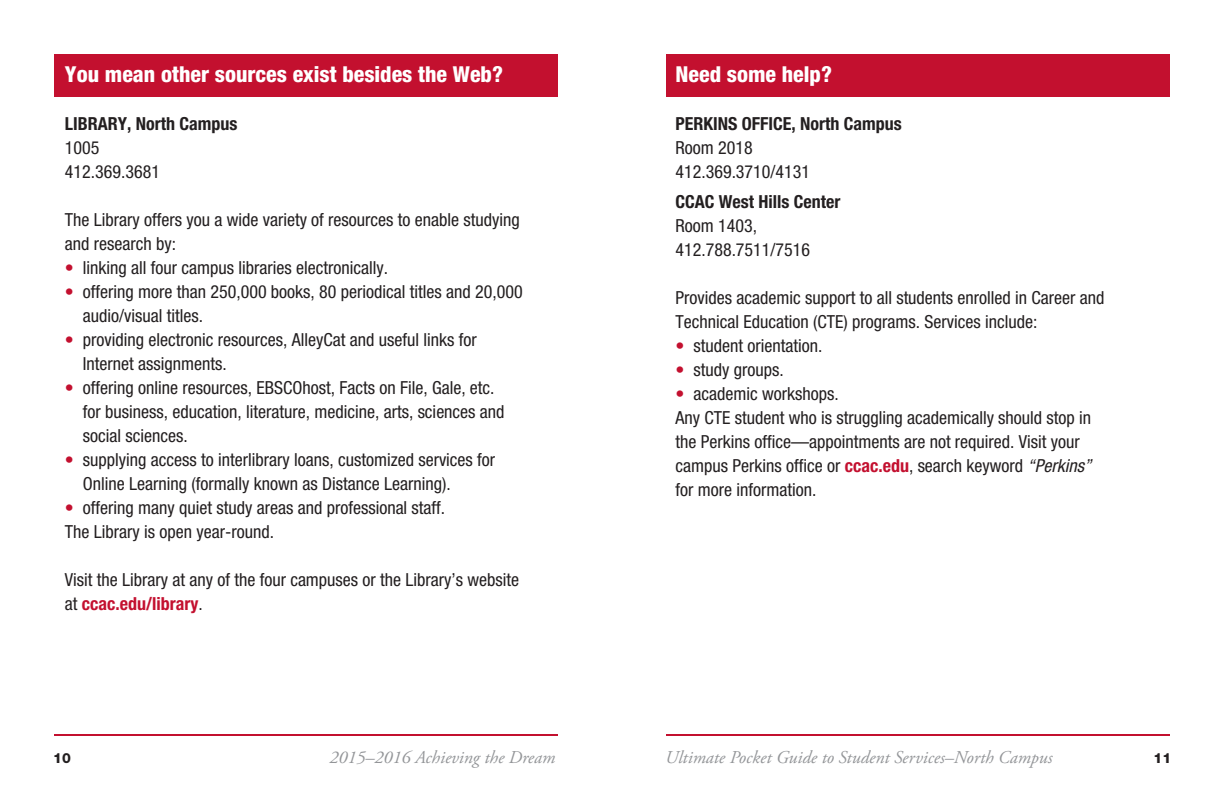
<style>
.page{position:relative;width:1224px;height:792px;background:#fff}
.page>*{position:absolute;margin:0;border:0;box-sizing:border-box;transform-origin:0 0}
.heads{font:800 condensed 22px "Helvetica Neue LT Std";color:#fff}
.text{font:condensed 18px/24px "Helvetica Neue LT Std";color:#231f20}
.t1{font:italic 18px "Adobe Garamond Pro";color:#939598}
.subs{font:700 condensed 18px "Helvetica Neue LT Std";color:#231f20}
.text-2{font:700 condensed 18px "Helvetica Neue LT Std";color:#231f20}
.t2{font:800 14px "Helvetica Neue LT Std";color:#231f20}
.s1{color:#c3102f}
.s2{font-weight:700;color:#c3102f}
.s3{font-style:italic}
</style>
<div class="page">
<div style="left:54px;top:54px;width:504px;height:42px;background:#c3102f"></div>
<hr style="left:54px;top:734px;width:504px;height:2px;background:#c3102f">
<div style="left:666px;top:54px;width:504px;height:42px;background:#c3102f"></div>
<hr style="left:666px;top:734px;width:504px;height:2px;background:#c3102f">
<p class="heads" style="left:65px;top:60px;width:440px">You mean other sources exist besides the Web?</p>
<p class="subs" style="left:65px;top:112px;width:174px">LIBRARY, North Campus</p>
<p class="text" style="left:65px;top:135px;width:36px">1005</p>
<p class="text" style="left:65px;top:159px;width:97px">412.369.3681</p>
<p class="text" style="left:65px;top:207px;width:456px">The Library offers you a wide variety of resources to enable studying and research by:</p>
<p class="text" style="left:65px;top:255px;width:325px"><span class="s1">•</span> linking all four campus libraries electronically.</p>
<p class="text" style="left:83px;top:279px;width:441px;text-indent:-18px"><span class="s1">•</span> offering more than 250,000 books, 80 periodical titles and 20,000 audio/visual titles.</p>
<p class="text" style="left:83px;top:327px;width:395px;text-indent:-18px"><span class="s1">•</span> providing electronic resources, AlleyCat and useful links for<br>Internet assignments.</p>
<p class="text" style="left:83px;top:375px;width:423px;text-indent:-18px"><span class="s1">•</span> offering online resources, EBSCOhost, Facts on File, Gale, etc. for business, education, literature, medicine, arts, sciences and social sciences.</p>
<p class="text" style="left:83px;top:447px;width:414px;text-indent:-18px"><span class="s1">•</span> supplying access to interlibrary loans, customized services for<br>Online Learning (formally known as Distance Learning).</p>
<p class="text" style="left:65px;top:495px;width:382px"><span class="s1">•</span> offering many quiet study areas and professional staff.</p>
<p class="text" style="left:65px;top:519px;width:211px">The Library is open year-round.</p>
<p class="text" style="left:65px;top:567px;width:456px">Visit the Library at any of the four campuses or the Library’s website at <span class="s2">ccac.edu/library</span>.</p>
<p class="heads" style="left:676px;top:60px;width:158px">Need some help?</p>
<p class="subs" style="left:676px;top:113px;width:228px">PERKINS OFFICE, North Campus</p>
<p class="text" style="left:676px;top:135px;width:79px">Room 2018</p>
<p class="text" style="left:676px;top:159px;width:136px">412.369.3710/4131</p>
<p class="text-2" style="left:676px;top:191px;width:166px">CCAC West Hills Center</p>
<p class="text" style="left:676px;top:213px;width:83px">Room 1403,</p>
<p class="text" style="left:676px;top:237px;width:136px">412.788.7511/7516</p>
<p class="text" style="left:676px;top:285px;width:431px">Provides academic support to all students enrolled in Career and<br>Technical Education (CTE) programs. Services include:</p>
<p class="text" style="left:676px;top:333px;width:148px"><span class="s1">•</span> student orientation.</p>
<p class="text" style="left:676px;top:357px;width:110px"><span class="s1">•</span> study groups.</p>
<p class="text" style="left:676px;top:381px;width:165px"><span class="s1">•</span> academic workshops.</p>
<p class="text" style="left:676px;top:405px;width:417px">Any CTE student who is struggling academically should stop in the Perkins office—appointments are not required. Visit your campus Perkins office or <span class="s2">ccac.edu</span>, search keyword <span class="s3">“Perkins” </span>for more information.</p>
<p class="t2" style="left:53px;top:750px;width:19px">10</p>
<p class="t1" style="left:330px;top:747px;width:227px">2015–2016 Achieving the Dream</p>
<p class="t1" style="left:665px;top:747px;width:389px">Ultimate Pocket Guide to Student Services–North Campus</p>
<p class="t2" style="left:1154px;top:750px;width:19px">11</p>
</div>
